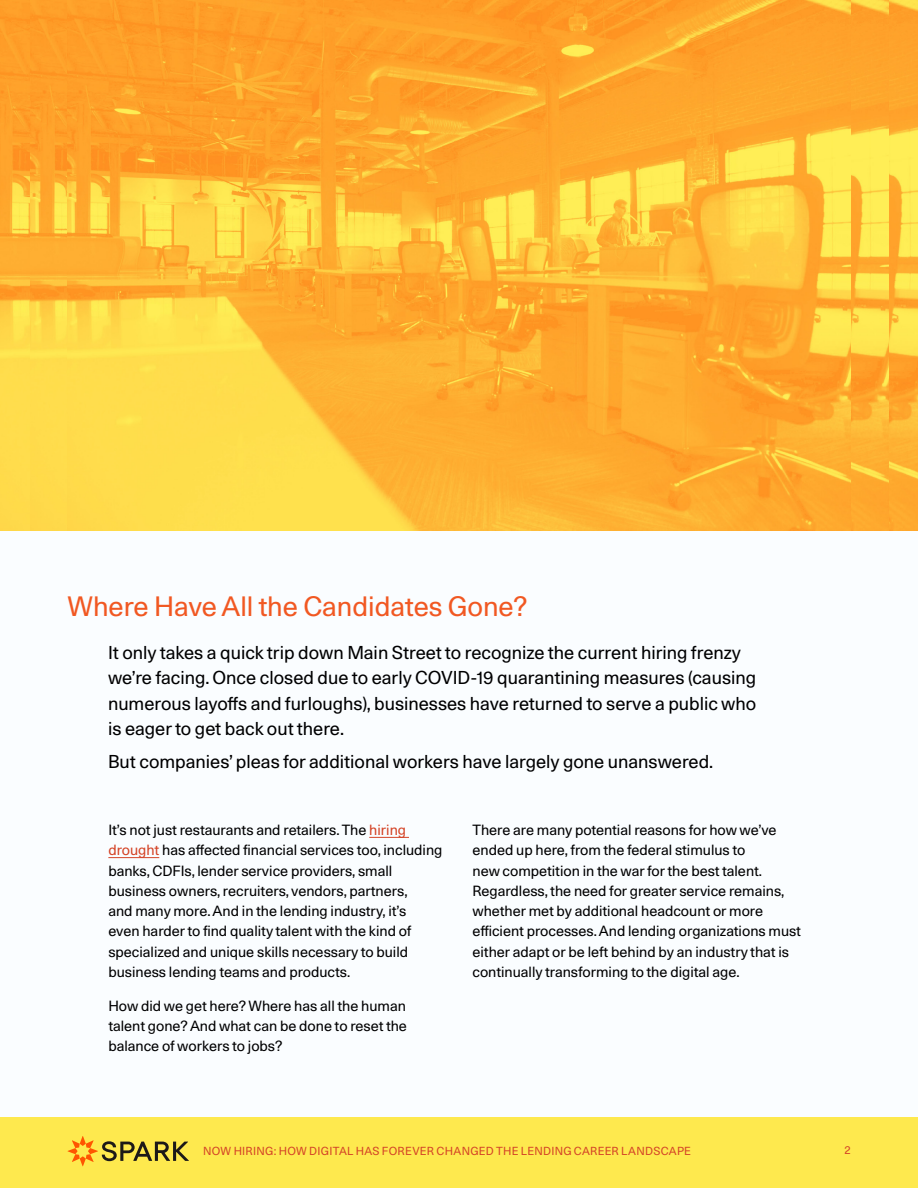
<style>
.page{position:relative;width:918px;height:1188px;background:#fafdff}
.page>*{position:absolute;margin:0;border:0;box-sizing:border-box;transform-origin:0 0}
.t1{font:27px "Unica 77 LL";color:#f15822}
.t2{font:18px/25.5px "Unica 77 LL";color:#000}
.t3{font:14.25px/20.2px "Unica 77 LL";color:#000}
.t4{font:11.25px "Unica 77 LL";letter-spacing:.025em;color:#d44427}
.s1{color:#d44427}
</style>
<div class="page">
<hr style="left:369px;top:837px;width:40px;height:1px;background:#d44427">
<hr style="left:108px;top:857px;width:51px;height:1px;background:#d44427">
<img style="left:889px;top:0;width:29px;height:530px">
<img style="left:850px;top:0;width:39px;height:530px">
<img style="left:0;top:0;width:31px;height:530px">
<img style="left:31px;top:0;width:37px;height:530px">
<div style="left:0;top:1118px;width:918px;height:70px;background:#fee94e"></div>
<svg style="left:68px;top:1136px;width:121px;height:30px"></svg>
<img style="left:68px;top:0;width:782px;height:530px">
<h1 class="t1" style="left:68px;top:589px;width:461px">Where Have All the Candidates Gone?</h1>
<p class="t2" style="left:108px;top:639px;width:650px">It only takes a quick trip down Main Street to recognize the current hiring frenzy we’re facing. Once closed due to early COVID-19 quarantining measures (causing numerous layoffs and furloughs), businesses have returned to serve a public who is eager to get back out there.</p>
<p class="t2" style="left:108px;top:748px;width:607px">But companies’ pleas for additional workers have largely gone unanswered.</p>
<p class="t3" style="left:108px;top:820px;width:336px">It’s not just restaurants and retailers. The <span class="s1">hiring drought</span> has affected financial services too, including banks, CDFIs, lender service providers, small business owners, recruiters, vendors, partners,<br>and many more. And in the lending industry, it’s<br>even harder to find quality talent with the kind of specialized and unique skills necessary to build business lending teams and products.</p>
<p class="t3" style="left:108px;top:995px;width:300px;text-align:justify">How did we get here? Where has all the human talent gone? And what can be done to reset the balance of workers to jobs?</p>
<p class="t3" style="left:473px;top:820px;width:330px">There are many potential reasons for how we’ve ended up here, from the federal stimulus to<br>new competition in the war for the best talent.<br>Regardless, the need for greater service remains, whether met by additional headcount or more efficient processes. And lending organizations must either adapt or be left behind by an industry that is continually transforming to the digital age.</p>
<p class="t4" style="left:203px;top:1143px;width:489px">NOW HIRING: HOW DIGITAL HAS FOREVER CHANGED THE LENDING CAREER LANDSCAPE</p>
<p class="t4" style="left:845px;top:1143px;width:8px">2</p>
</div>
